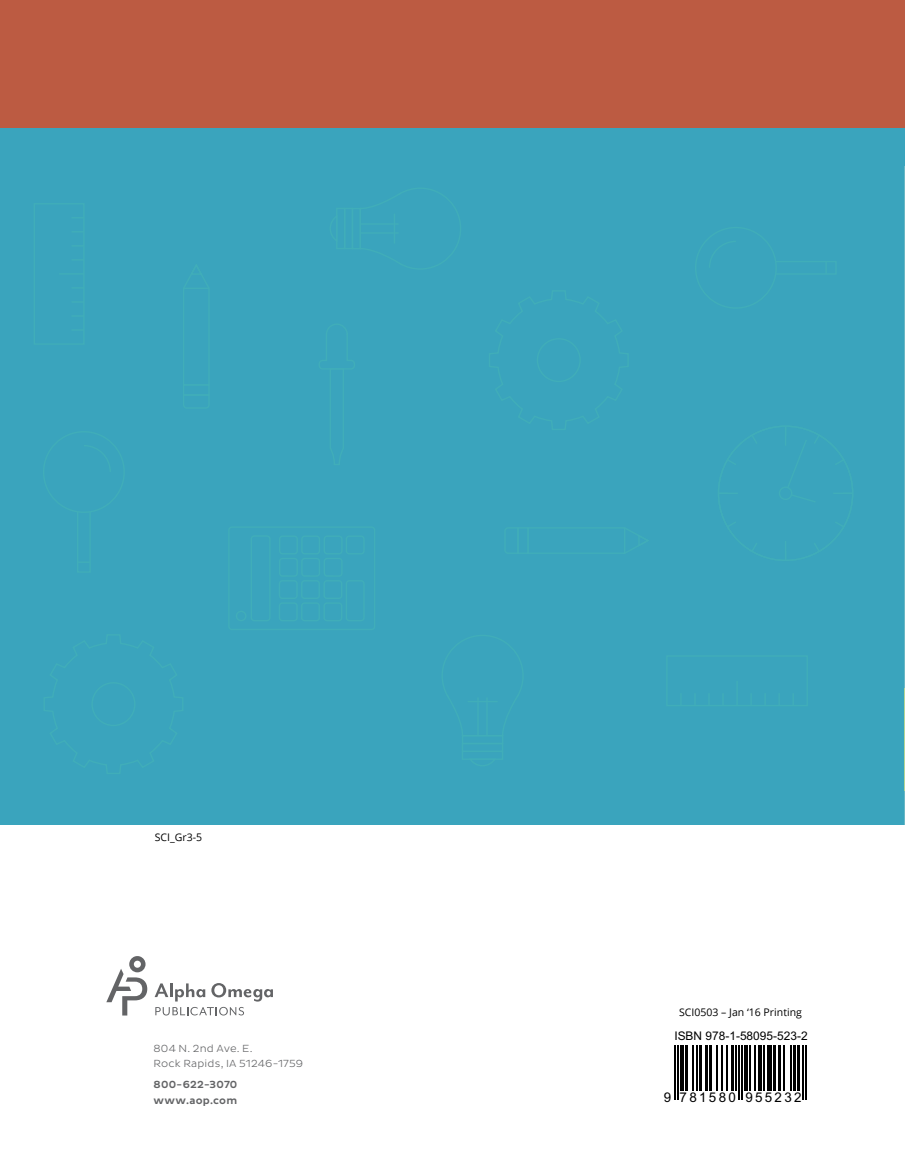
<style>
.page{position:relative;width:905px;height:1175px;background:#fff}
.page>*{position:absolute;margin:0;border:0;box-sizing:border-box;transform-origin:0 0}
.t1{font:13.35px "Arial";letter-spacing:.17em;color:#000}
.t2{font:11.85px "Arial";color:#000}
.t3{font:300 10.5px/15px "Pluto Sans";letter-spacing:.02em;color:#636466}
.t4{font:10.5px "Open Sans";color:#000}
.t5{font:500 10.5px/15px "Pluto Sans";letter-spacing:.02em;color:#636466}
</style>
<div class="page">
<div style="left:0;top:116px;width:904px;height:708px;background:#3aa4bd"></div>
<div style="left:0;top:0;width:904px;height:127px;background:#bc5b42"></div>
<hr style="left:904px;top:166px;width:1px;height:658px;background:#6ab7c4">
<hr style="left:904px;top:688px;width:1px;height:103px;background:#b4d595">
<svg style="left:155px;top:983px;width:118px;height:32px"></svg>
<svg style="left:106px;top:956px;width:41px;height:59px"></svg>
<hr style="left:360px;top:232px;width:38px;height:2px;background:#40adb9">
<hr style="left:360px;top:223px;width:38px;height:2px;background:#40adb9">
<hr style="left:394px;top:213px;width:1px;height:31px;background:#40adb9">
<hr style="left:486px;top:697px;width:1px;height:38px;background:#40adb9">
<hr style="left:477px;top:697px;width:1px;height:38px;background:#40adb9">
<hr style="left:467px;top:701px;width:30px;height:1px;background:#40adb9">
<hr style="left:718px;top:492px;width:20px;height:2px;background:#40adb9">
<div style="left:778px;top:486px;width:14px;height:14px;border:1px solid #40adb9;border-radius:50%"></div>
<div style="left:228px;top:526px;width:147px;height:104px;border:1px solid #40adb9;border-radius:3px"></div>
<div style="left:250px;top:535px;width:20px;height:86px;border:1px solid #40adb9;border-radius:3px"></div>
<div style="left:279px;top:602px;width:19px;height:19px;border:1px solid #40adb9;border-radius:3px"></div>
<div style="left:279px;top:580px;width:19px;height:19px;border:1px solid #40adb9;border-radius:3px"></div>
<div style="left:279px;top:558px;width:19px;height:19px;border:1px solid #40adb9;border-radius:3px"></div>
<div style="left:279px;top:535px;width:19px;height:19px;border:1px solid #40adb9;border-radius:3px"></div>
<div style="left:301px;top:602px;width:19px;height:19px;border:1px solid #40adb9;border-radius:3px"></div>
<div style="left:301px;top:580px;width:19px;height:19px;border:1px solid #40adb9;border-radius:3px"></div>
<div style="left:301px;top:558px;width:19px;height:19px;border:1px solid #40adb9;border-radius:3px"></div>
<div style="left:301px;top:535px;width:19px;height:19px;border:1px solid #40adb9;border-radius:3px"></div>
<div style="left:323px;top:602px;width:19px;height:19px;border:1px solid #40adb9;border-radius:3px"></div>
<div style="left:346px;top:580px;width:18px;height:41px;border:1px solid #40adb9;border-radius:3px"></div>
<div style="left:323px;top:580px;width:19px;height:19px;border:1px solid #40adb9;border-radius:3px"></div>
<div style="left:323px;top:558px;width:19px;height:19px;border:1px solid #40adb9;border-radius:3px"></div>
<div style="left:323px;top:535px;width:19px;height:19px;border:1px solid #40adb9;border-radius:3px"></div>
<div style="left:346px;top:535px;width:18px;height:19px;border:1px solid #40adb9;border-radius:3px"></div>
<div style="left:236px;top:610px;width:10px;height:11px;border:1px solid #40adb9;border-radius:50%"></div>
<hr style="left:674px;top:1045px;width:1px;height:54px;background:#000">
<hr style="left:677px;top:1045px;width:1px;height:54px;background:#000">
<hr style="left:680px;top:1045px;width:4px;height:45px;background:#000">
<hr style="left:685px;top:1045px;width:3px;height:45px;background:#000">
<hr style="left:692px;top:1045px;width:1px;height:45px;background:#000">
<hr style="left:697px;top:1045px;width:1px;height:45px;background:#000">
<hr style="left:699px;top:1045px;width:3px;height:45px;background:#000">
<hr style="left:705px;top:1045px;width:2px;height:45px;background:#000">
<hr style="left:709px;top:1045px;width:2px;height:45px;background:#000">
<hr style="left:716px;top:1045px;width:1px;height:45px;background:#000">
<hr style="left:722px;top:1045px;width:1px;height:45px;background:#000">
<hr style="left:726px;top:1045px;width:1px;height:45px;background:#000">
<hr style="left:731px;top:1045px;width:3px;height:45px;background:#000">
<hr style="left:735px;top:1045px;width:2px;height:45px;background:#000">
<hr style="left:738px;top:1045px;width:1px;height:54px;background:#000">
<hr style="left:741px;top:1045px;width:1px;height:54px;background:#000">
<hr style="left:744px;top:1045px;width:4px;height:45px;background:#000">
<hr style="left:749px;top:1045px;width:2px;height:45px;background:#000">
<hr style="left:754px;top:1045px;width:1px;height:45px;background:#000">
<hr style="left:758px;top:1045px;width:4px;height:45px;background:#000">
<hr style="left:763px;top:1045px;width:2px;height:45px;background:#000">
<div style="left:767px;top:1045px;width:5px;height:45px;background:#000"></div>
<hr style="left:773px;top:1045px;width:3px;height:45px;background:#000">
<hr style="left:777px;top:1045px;width:3px;height:45px;background:#000">
<hr style="left:783px;top:1045px;width:1px;height:45px;background:#000">
<hr style="left:790px;top:1045px;width:1px;height:45px;background:#000">
<hr style="left:793px;top:1045px;width:2px;height:45px;background:#000">
<hr style="left:797px;top:1045px;width:2px;height:45px;background:#000">
<hr style="left:802px;top:1045px;width:2px;height:54px;background:#000">
<hr style="left:805px;top:1045px;width:1px;height:54px;background:#000">
<p class="t4" style="left:155px;top:830px;width:49px">SCI_Gr3-5</p>
<p class="t3" style="left:153px;top:1041px;width:151px">804 N. 2nd Ave. E.<br>Rock Rapids, IA 51246-1759</p>
<p class="t5" style="left:153px;top:1077px;width:85px">800-622-3070 www.aop.com</p>
<p class="t4" style="left:679px;top:1005px;width:124px">SCI0503 – Jan ‘16 Printing</p>
<p class="t2" style="left:674px;top:1027px;width:135px">ISBN 978-1-58095-523-2</p>
<p class="t1" style="left:664px;top:1088px;width:139px">9 781580 955232</p>
</div>
